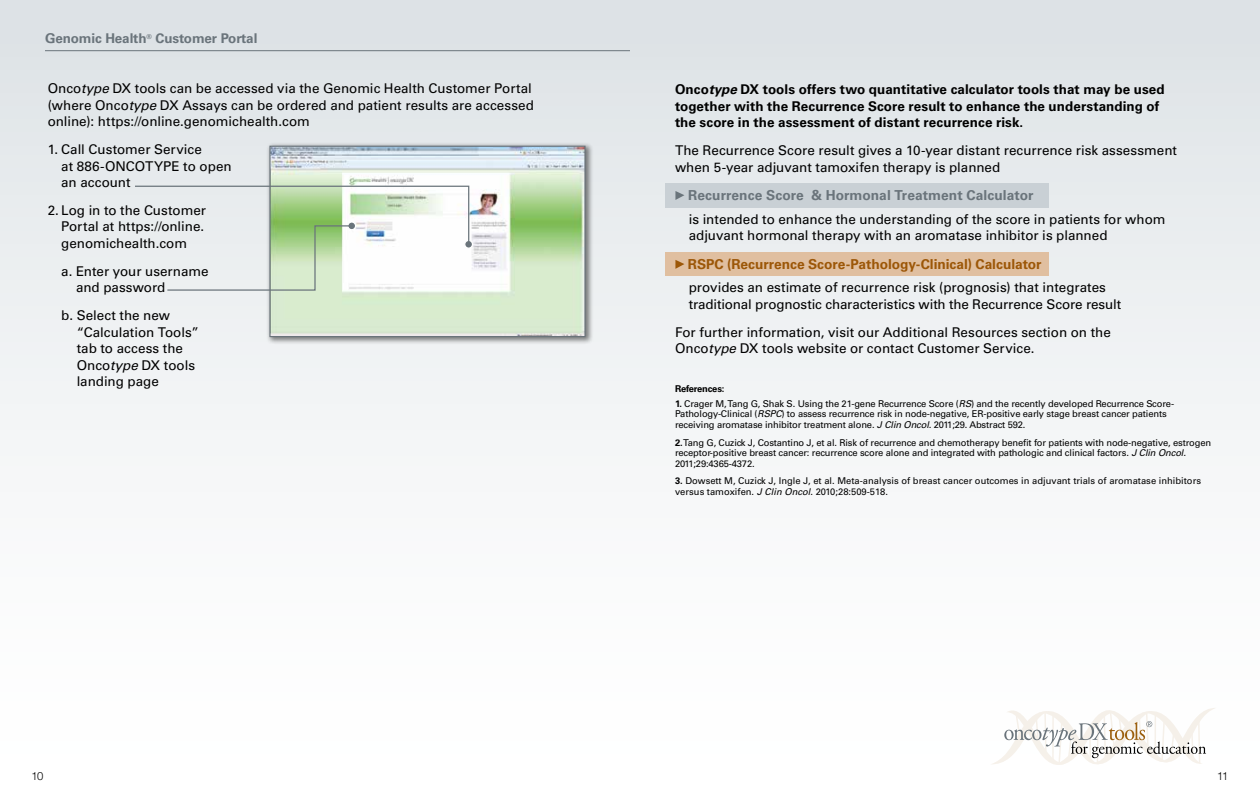
<style>
.page{position:relative;width:1260px;height:810px;background:#fff}
.page>*{position:absolute;margin:0;border:0;box-sizing:border-box;transform-origin:0 0}
.t1{font:700 13.75px "Univers LT Std";letter-spacing:-.005em;color:#9c5708}
.t2{font:700 13.75px "Univers LT Std";letter-spacing:.005em;color:#6a747b}
.t3{font:13.5px/16.6px "Univers LT Std";color:#000}
.t4{font:700 13.5px/16.6px "Univers LT Std";letter-spacing:.005em;color:#000}
.t5{font:700 13.5px "Univers LT Std";letter-spacing:-.01em;color:#6a747b}
.t6{font:300 11.25px "Helvetica Neue LT Pro";color:#000}
.t7{font:9.38px/10.6px "Univers LT Std";letter-spacing:-.015em;color:#000}
.t8{font:700 9.38px "Univers LT Std";letter-spacing:-.015em;color:#000}
.s1{font-style:italic}
.s2{font-weight:700}
</style>
<div class="page">
<div style="left:0;top:0;width:1260px;height:810px;background:linear-gradient(to bottom,#dee4e7,#fff)"></div>
<svg style="left:988px;top:708px;width:229px;height:57px"></svg>
<hr style="left:45px;top:50px;width:585px;height:1px;background:#6a747b">
<div style="left:266px;top:142px;width:327px;height:203px;background:#000;opacity:.5"></div>
<img style="left:271px;top:148px;width:313px;height:187px">
<div style="left:269px;top:146px;width:317px;height:191px;border:1px solid #6a747b"></div>
<div style="left:464px;top:240px;width:9px;height:9px;border:1px solid #fff;border-radius:50%"></div>
<svg style="left:134px;top:185px;width:336px;height:106px"></svg>
<div style="left:665px;top:183px;width:384px;height:24px;background:#c9d0d5"></div>
<svg style="left:675px;top:191px;width:9px;height:9px"></svg>
<div style="left:665px;top:252px;width:384px;height:24px;background:#e0bfa0"></div>
<svg style="left:675px;top:260px;width:9px;height:9px"></svg>
<p class="t5" style="left:45px;top:31px;width:214px">Genomic Health<sup>®</sup> Customer Portal</p>
<p class="t3" style="left:48px;top:80px;width:488px">Onco<span class="s1">type</span> DX tools can be accessed via the Genomic Health Customer Portal (where Onco<span class="s1">type</span> DX Assays can be ordered and patient results are accessed online): https://online.genomichealth.com</p>
<p class="t3" style="left:61px;top:141px;width:172px;text-indent:-14px">1. Call Customer Service<br>at 886-ONCOTYPE to open an account</p>
<p class="t3" style="left:61px;top:202px;width:146px;text-indent:-14px">2. Log in to the Customer<br>Portal at https://online. genomichealth.com</p>
<p class="t3" style="left:76px;top:263px;width:134px;text-indent:-15px">a. Enter your username and password</p>
<p class="t3" style="left:77px;top:307px;width:124px;text-indent:-15px">b. Select the new “Calculation Tools” tab to access the<br>Onco<span class="s1">type</span> DX tools landing page</p>
<p class="t4" style="left:675px;top:81px;width:491px">Onco<span class="s1">type</span> DX tools offers two quantitative calculator tools that may be used together with the Recurrence Score result to enhance the understanding of the score in the assessment of distant recurrence risk.</p>
<p class="t3" style="left:675px;top:142px;width:504px">The Recurrence Score result gives a 10-year distant recurrence risk assessment when 5-year adjuvant tamoxifen therapy is planned</p>
<p class="t3" style="left:689px;top:211px;width:478px">is intended to enhance the understanding of the score in patients for whom adjuvant hormonal therapy with an aromatase inhibitor is planned</p>
<p class="t3" style="left:689px;top:279px;width:434px">provides an estimate of recurrence risk (prognosis) that integrates traditional prognostic characteristics with the Recurrence Score result</p>
<p class="t3" style="left:675px;top:324px;width:437px">For further information, visit our Additional Resources section on the<br>Onco<span class="s1">type</span> DX tools website or contact Customer Service.</p>
<p class="t8" style="left:675px;top:383px;width:51px">References:</p>
<p class="t7" style="left:675px;top:398px;width:501px"><span class="s2">1.</span> Crager M, Tang G, Shak S. Using the 21-gene Recurrence Score (<span class="s1">RS</span>) and the recently developed Recurrence Score-<br>Pathology-Clinical (<span class="s1">RSPC</span>) to assess recurrence risk in node-negative, ER-positive early stage breast cancer patients receiving aromatase inhibitor treatment alone. <span class="s1">J Clin Oncol.</span> 2011;29. Abstract 592.</p>
<p class="t7" style="left:675px;top:437px;width:538px"><span class="s2">2.</span> Tang G, Cuzick J, Costantino J, et al. Risk of recurrence and chemotherapy benefit for patients with node-negative, estrogen receptor-positive breast cancer: recurrence score alone and integrated with pathologic and clinical factors. <span class="s1">J Clin Oncol.<br></span>2011;29:4365-4372.</p>
<p class="t7" style="left:675px;top:476px;width:528px"><span class="s2">3.</span> Dowsett M, Cuzick J, Ingle J, et al. Meta-analysis of breast cancer outcomes in adjuvant trials of aromatase inhibitors versus tamoxifen. <span class="s1">J Clin Oncol</span>. 2010;28:509-518.</p>
<p class="t2" style="left:688px;top:187px;width:347px">Recurrence Score &amp; Hormonal Treatment Calculator</p>
<p class="t1" style="left:688px;top:256px;width:355px">RSPC (Recurrence Score-Pathology-Clinical) Calculator</p>
<p class="t6" style="left:32px;top:769px;width:13px">10</p>
<p class="t6" style="left:1217px;top:769px;width:13px">11</p>
</div>
